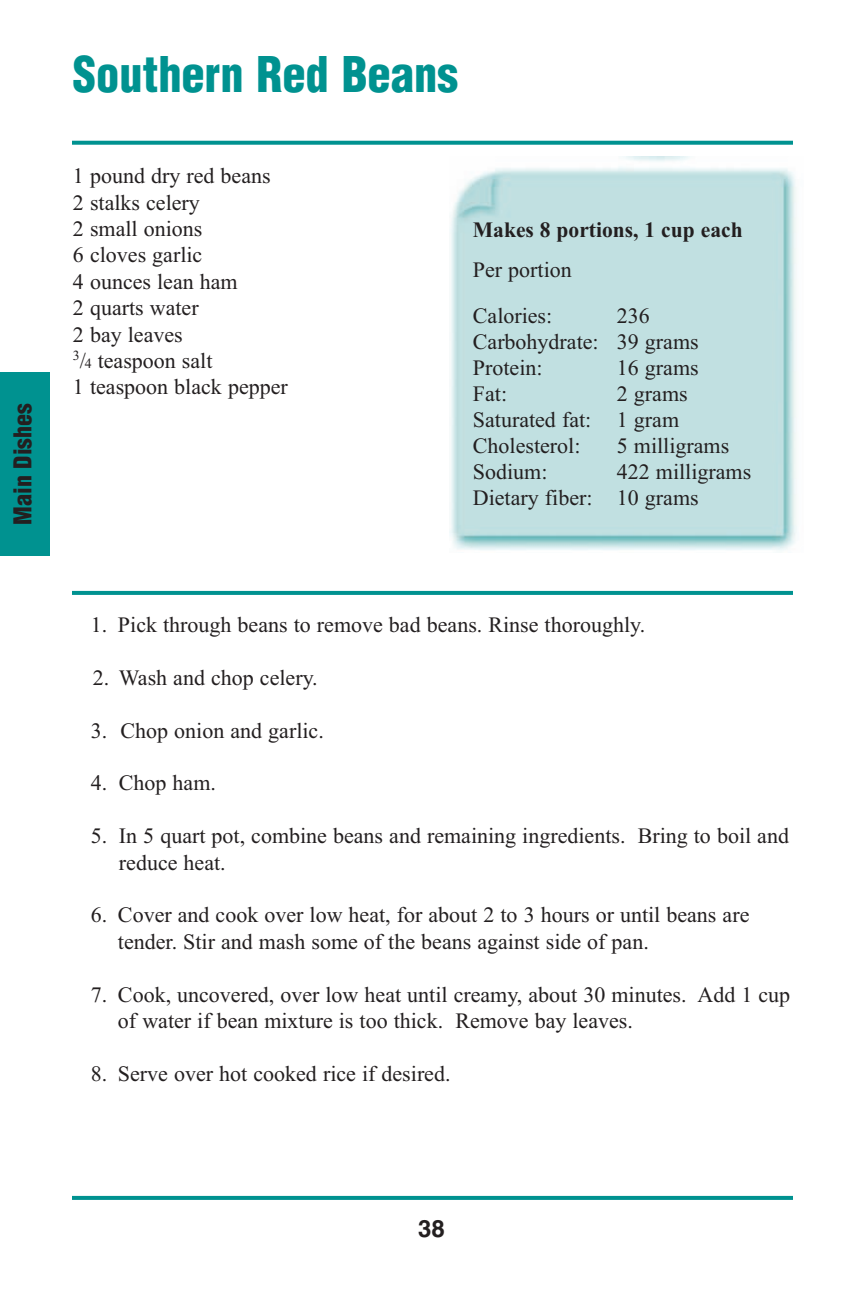
<style>
.page{position:relative;width:864px;height:1296px;background:#fff}
.page>*{position:absolute;margin:0;border:0;box-sizing:border-box;transform-origin:0 0}
.t1{font:900 condensed 48px "Helvetica";color:#009290}
.t2{font:900 condensed 24px "Helvetica";color:#231f20}
.t3{font:700 24px "Helvetica";color:#231f20}
.t4{font:22px/26.4px "Times New Roman";color:#231f20}
.t5{font:700 22px "Times New Roman";color:#231f20}
.s1{font-size:14px}
</style>
<div class="page">
<img style="left:450px;top:157px;width:347px;height:394px">
<svg style="left:72px;top:1196px;width:721px;height:4px;fill:#009290"></svg>
<svg style="left:72px;top:141px;width:721px;height:4px;fill:#009290"></svg>
<svg style="left:72px;top:591px;width:721px;height:4px;fill:#009290"></svg>
<div style="left:0;top:372px;width:50px;height:183px;background:#009290"></div>
<p class="t2" style="left:9px;top:525px;width:123px;rotate:-90deg">Main Dishes</p>
<h1 class="t1" style="left:73px;top:47px;width:387px">Southern Red Beans</h1>
<p class="t4" style="left:73px;top:162px;width:216px">1 pound dry red beans<br>2 stalks celery<br>2 small onions<br>6 cloves garlic<br>4 ounces lean ham<br>2 quarts water<br>2 bay leaves<br><sup>3</sup>/<span class="s1">4</span> teaspoon salt<br>1 teaspoon black pepper</p>
<p class="t5" style="left:473px;top:217px;width:271px">Makes 8 portions, 1 cup each</p>
<p class="t4" style="left:473px;top:247px;width:100px;line-height:46px">Per portion<br>Calories:</p>
<p class="t4" style="left:473px;top:303px;width:227px;text-indent:144px">236<br>Carbohydrate: 39 grams<br>Protein:</p>
<p class="t4" style="left:617px;top:354px;width:83px">16 grams</p>
<p class="t4" style="left:473px;top:381px;width:216px;text-indent:144px">2 grams<br>Saturated fat: 1 gram<br>Cholesterol:</p>
<p class="t4" style="left:473px;top:380px;width:36px">Fat:</p>
<p class="t4" style="left:617px;top:432px;width:114px">5 milligrams</p>
<p class="t4" style="left:473px;top:459px;width:280px;text-indent:144px">422 milligrams<br>Dietary fiber: 10 grams</p>
<p class="t4" style="left:473px;top:458px;width:76px">Sodium:</p>
<p class="t4" style="left:91px;top:611px;width:556px">1. Pick through beans to remove bad beans. Rinse thoroughly.</p>
<p class="t4" style="left:93px;top:664px;width:227px">2. Wash and chop celery.</p>
<p class="t4" style="left:91px;top:717px;width:234px">3. Chop onion and garlic.</p>
<p class="t4" style="left:91px;top:770px;width:127px">4. Chop ham.</p>
<p class="t4" style="left:119px;top:822px;width:672px;text-indent:-28px">5. In 5 quart pot, combine beans and remaining ingredients. Bring to boil and reduce heat.</p>
<p class="t4" style="left:118px;top:902px;width:633px;text-indent:-27px">6. Cover and cook over low heat, for about 2 to 3 hours or until beans are tender. Stir and mash some of the beans against side of pan.</p>
<p class="t4" style="left:118px;top:981px;width:674px;text-indent:-27px">7. Cook, uncovered, over low heat until creamy, about 30 minutes. Add 1 cup of water if bean mixture is too thick. Remove bay leaves.</p>
<p class="t4" style="left:91px;top:1060px;width:361px">8. Serve over hot cooked rice if desired.</p>
<p class="t3" style="left:418px;top:1219px;width:28px">38</p>
</div>
